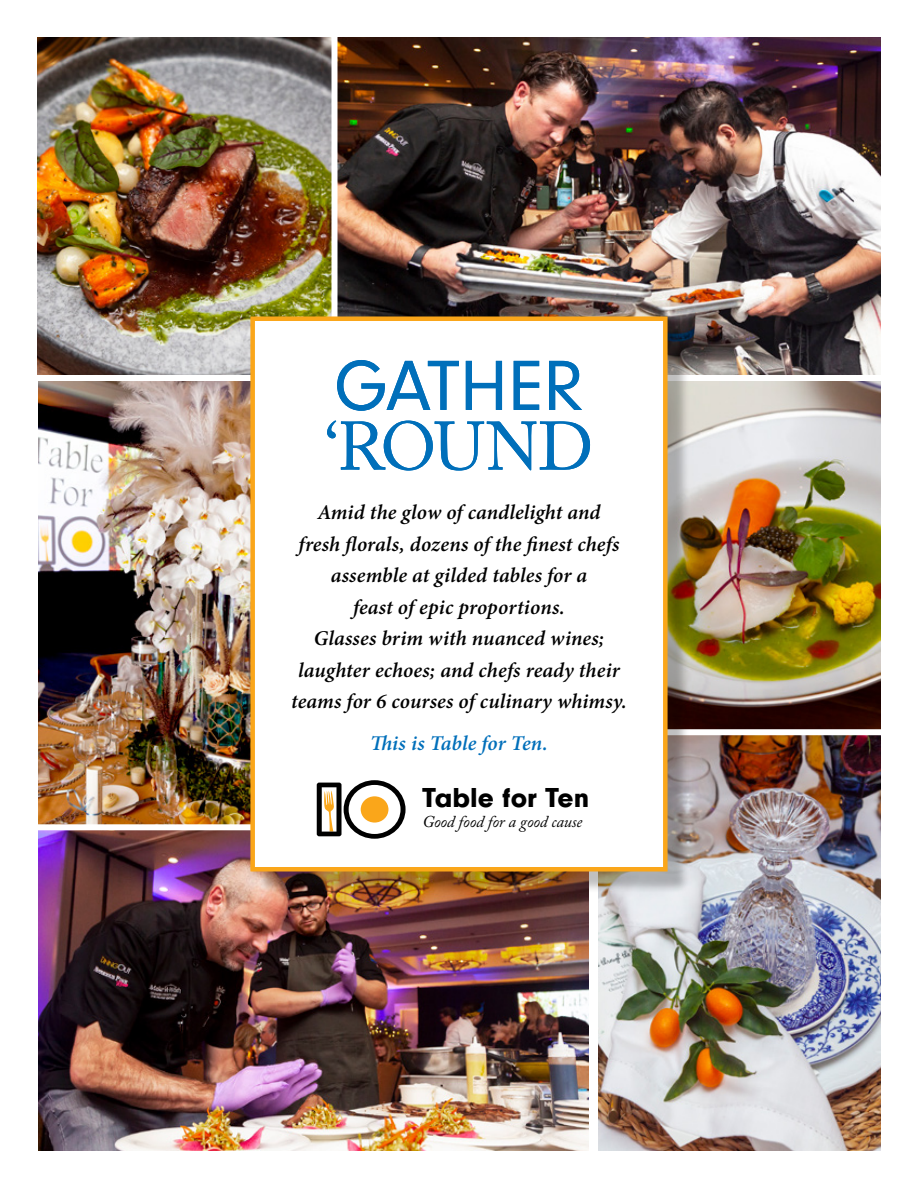
<style>
.page{position:relative;width:918px;height:1188px;background:#fff}
.page>*{position:absolute;margin:0;border:0;box-sizing:border-box;transform-origin:0 0}
.t1{font:73.5px "Neuzeit Gro T";color:#006fba}
.t2{font:67.8px "Adobe Caslon Pro";letter-spacing:-.025em;color:#006fba}
.t3{font:28.5px "Neuzeit Gro T Blac";color:#000}
.t4{font:italic 600 21px/31.5px "Minion Pro";letter-spacing:.005em;color:#000;text-align:center}
.t5{font:italic 600 21px "Minion Pro";letter-spacing:.005em;color:#006fba}
.t6{font:italic 16.5px "Adobe Caslon Pro";letter-spacing:-.005em;color:#000}
</style>
<div class="page">
<img style="left:39px;top:830px;width:550px;height:320px">
<img style="left:598px;top:735px;width:282px;height:415px">
<img style="left:38px;top:38px;width:294px;height:337px">
<img style="left:338px;top:38px;width:542px;height:337px">
<img style="left:39px;top:381px;width:211px;height:443px">
<img style="left:689px;top:381px;width:191px;height:348px">
<div style="left:257px;top:323px;width:432px;height:570px;background:#000;opacity:.25"></div>
<div style="left:250px;top:316px;width:418px;height:556px;background:#fff;border:4px solid #faa61a"></div>
<svg style="left:317px;top:780px;width:89px;height:59px"></svg>
<h1 class="t1" style="left:334px;top:346px;width:252px">GATHER</h1>
<h2 class="t2" style="left:325px;top:407px;width:269px">‘ROUND</h2>
<p class="t4" style="left:291px;top:496px;width:337px">Amid the glow of candlelight and<br>fresh florals, dozens of the finest chefs assemble at gilded tables for a<br>feast of epic proportions.<br>Glasses brim with nuanced wines; laughter echoes; and chefs ready their teams for 6 courses of culinary whimsy.</p>
<p class="t5" style="left:370px;top:729px;width:179px">This is Table for Ten.</p>
<h3 class="t3" style="left:423px;top:781px;width:168px">Table for Ten</h3>
<p class="t6" style="left:423px;top:811px;width:161px">Good food for a good cause</p>
</div>
